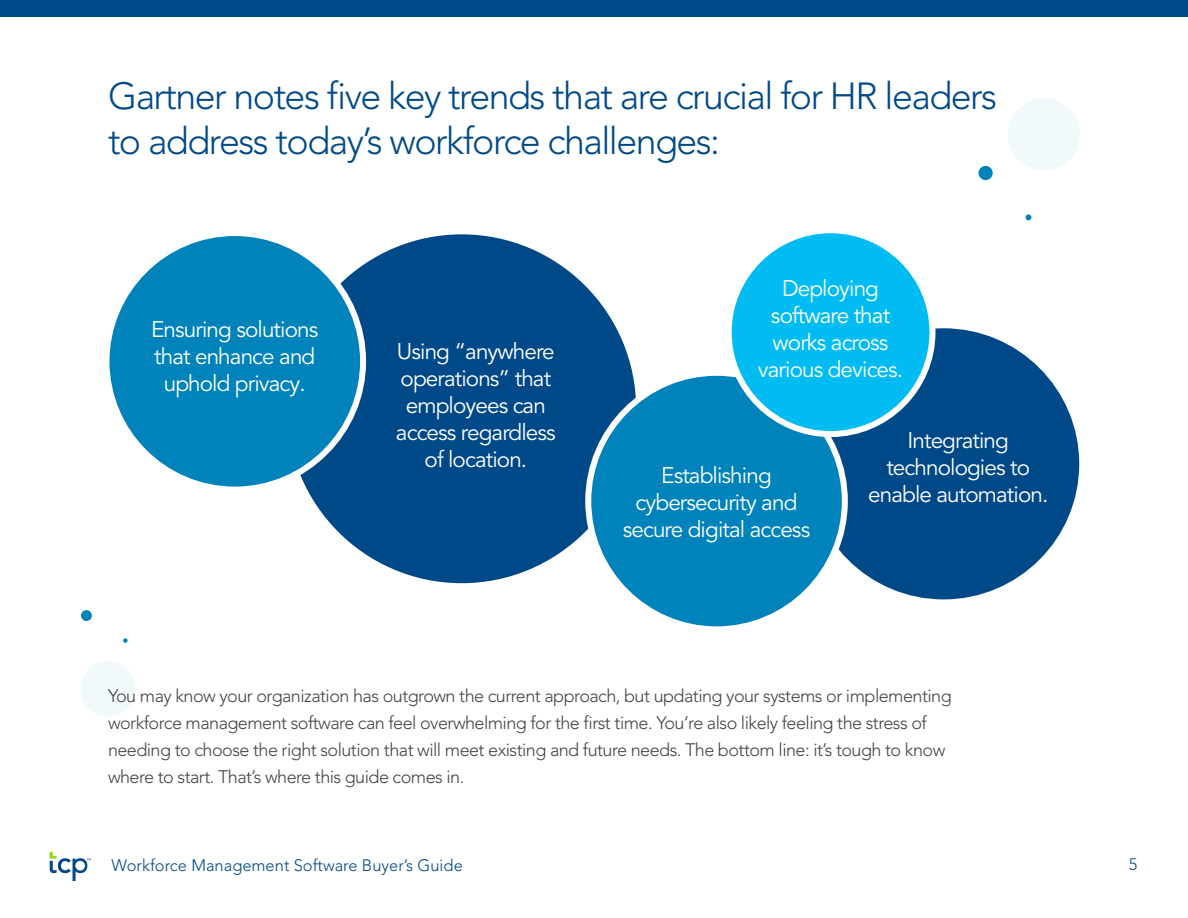
<style>
.page{position:relative;width:1188px;height:918px;background:#fff}
.page>*{position:absolute;margin:0;border:0;box-sizing:border-box;transform-origin:0 0}
.t1{font:300 37.5px/45px "Avenir LT Pro";letter-spacing:-.04em;color:#004989}
.t2{font:22.5px/27px "Avenir LT Pro";letter-spacing:-.04em;color:#fff;text-align:center}
.t3{font:300 18px/27px "Avenir LT Pro";letter-spacing:-.03em;color:#444}
.t4{font:300 16.5px "Avenir LT Pro";color:#004989}
</style>
<div class="page">
<svg style="left:50px;top:852px;width:41px;height:29px"></svg>
<div style="left:0;top:0;width:1188px;height:16px;background:#004989"></div>
<div style="left:284px;top:231px;width:355px;height:355px;background:#004989;border-radius:50%"></div>
<div style="left:107px;top:233px;width:256px;height:257px;background:#0082ba;border-radius:50%"></div>
<div style="left:104px;top:230px;width:262px;height:263px;border:6px solid #fff;border-radius:50%"></div>
<div style="left:805px;top:325px;width:277px;height:277px;background:#004989;border-radius:50%"></div>
<div style="left:588px;top:373px;width:257px;height:256px;background:#0082ba;border-radius:50%"></div>
<div style="left:585px;top:370px;width:263px;height:262px;border:6px solid #fff;border-radius:50%"></div>
<div style="left:729px;top:230px;width:203px;height:204px;background:#00bcf2;border-radius:50%"></div>
<div style="left:726px;top:227px;width:209px;height:210px;border:6px solid #fff;border-radius:50%"></div>
<div style="left:80px;top:661px;width:56px;height:56px;background:#f2f9fa;border-radius:50%"></div>
<svg style="left:1026px;top:214px;width:5px;height:6px"></svg>
<svg style="left:123px;top:638px;width:5px;height:5px"></svg>
<div style="left:1008px;top:98px;width:72px;height:72px;background:#f2f9fa;border-radius:50%"></div>
<div style="left:978px;top:166px;width:15px;height:14px;background:#0082ba;border-radius:50%"></div>
<div style="left:81px;top:610px;width:11px;height:11px;background:#0082ba;border-radius:50%"></div>
<h1 class="t1" style="left:108px;top:74px;width:891px">Gartner notes five key trends that are crucial for HR leaders to address today’s workforce challenges:</h1>
<p class="t2" style="left:151px;top:317px;width:169px">Ensuring solutions that enhance and uphold privacy.</p>
<p class="t2" style="left:396px;top:339px;width:161px">Using “anywhere operations” that employees can access regardless of location.</p>
<p class="t2" style="left:758px;top:275px;width:147px">Deploying software that works across various devices.</p>
<p class="t2" style="left:623px;top:462px;width:189px">Establishing cybersecurity and secure digital access</p>
<p class="t2" style="left:868px;top:427px;width:182px">Integrating technologies to enable automation.</p>
<p class="t3" style="left:108px;top:682px;width:845px">You may know your organization has outgrown the current approach, but updating your systems or implementing workforce management software can feel overwhelming for the first time. You’re also likely feeling the stress of needing to choose the right solution that will meet existing and future needs. The bottom line: it’s tough to know where to start. That’s where this guide comes in.</p>
<p class="t4" style="left:112px;top:855px;width:353px">Workforce Management Software Buyer’s Guide</p>
<p class="t4" style="left:1129px;top:855px;width:10px">5</p>
</div>
